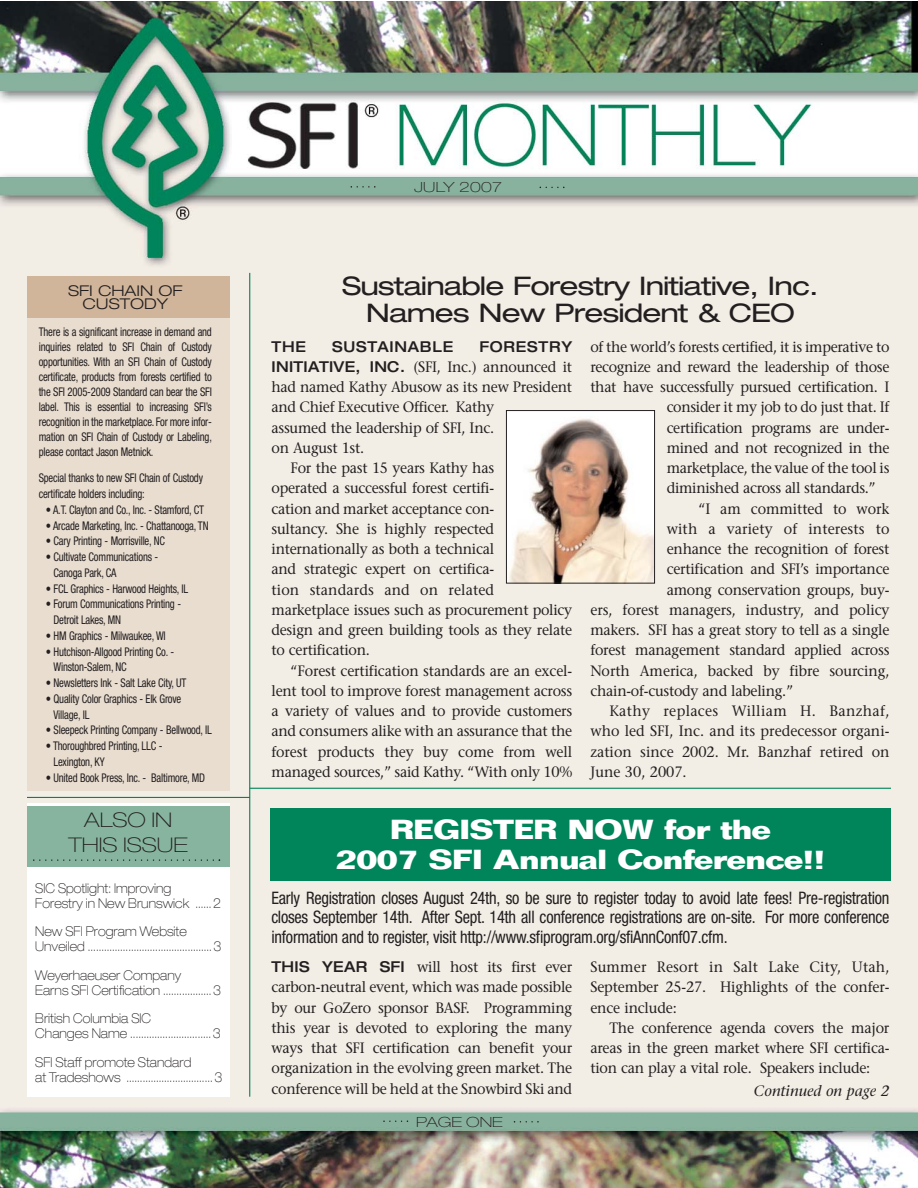
<style>
.page{position:relative;width:918px;height:1188px;background:#fff}
.page>*{position:absolute;margin:0;border:0;box-sizing:border-box;transform-origin:0 0}
.t1{font:700 27px/30px "Folio";letter-spacing:-.035em;color:#fff;text-align:center;scale:1.2 1}
.t2{font:expanded 25.65px/27px "Helvetica Neue";letter-spacing:-.035em;color:#231f20;text-align:center;scale:1.11 1}
.t3{font:100 expanded 20.25px/24.5px "Helvetica Neue";color:#231f20;text-align:center;scale:1.11 1}
.t4{font:condensed 17.25px/19.5px "Helvetica Neue";letter-spacing:-.015em;color:#231f20;text-align:justify;scale:.95 1}
.t5{font:15px/20.2px "Stone Serif";letter-spacing:-.015em;color:#231f20;text-align:justify;scale:.95 1}
.t6{font:15px "Stone Serif";letter-spacing:.005em;color:#231f20;scale:.95 1}
.t7{font:15px "Stone Serif";letter-spacing:.025em;color:#231f20;scale:.95 1}
.t8{font:500 expanded 15px "Helvetica Neue";letter-spacing:.05em;color:#231f20;scale:.95 1}
.t9{font:italic 15px "Stone Serif";color:#231f20}
.t10{font:300 expanded 14.85px/13.5px "Helvetica Neue";color:#231f20;text-align:center;scale:1.11 1}
.t11{font:100 expanded 14.1px "Helvetica Neue";letter-spacing:.02em;color:#231f20;scale:1.18 1}
.t12{font:100 expanded 14.1px "Helvetica Neue";color:#231f20;scale:1.18 1}
.t13{font:100 expanded 13.5px/15px "Helvetica Neue";color:#231f20;scale:.9 1}
.t14{font:condensed 12px/15px "Helvetica Neue";letter-spacing:-.02em;color:#231f20;scale:.89 1}
.s1{font-family:"Helvetica Neue";font-weight:500;font-stretch:expanded}
</style>
<div class="page">
<img style="left:0;top:2px;width:918px;height:1186px">
<svg style="left:351px;top:186px;width:25px;height:2px"></svg>
<svg style="left:540px;top:187px;width:25px;height:1px"></svg>
<svg style="left:383px;top:1120px;width:25px;height:2px"></svg>
<svg style="left:514px;top:1121px;width:25px;height:2px"></svg>
<div style="left:27px;top:803px;width:203px;height:294px;background:#fff"></div>
<div style="left:27px;top:806px;width:203px;height:60px;background:#86b49e"></div>
<hr style="left:27px;top:797px;width:223px;height:1px;background:#00845a">
<hr style="left:250px;top:788px;width:641px;height:1px;background:#00845a">
<svg style="left:33px;top:859px;width:187px;height:2px"></svg>
<div style="left:27px;top:299px;width:203px;height:492px;background:#e9ddd0"></div>
<div style="left:27px;top:276px;width:203px;height:41px;background:#d0b59b"></div>
<hr style="left:249px;top:273px;width:1px;height:824px;background:#00845a">
<div style="left:270px;top:809px;width:621px;height:72px;background:#00845a"></div>
<img style="left:508px;top:412px;width:145px;height:169px">
<div style="left:506px;top:410px;width:149px;height:173px;border:1px solid #231f20"></div>
<p class="t10" style="left:68px;top:285px;width:104px">SFI CHAIN OF<br>CUSTODY</p>
<p class="t14" style="left:39px;top:325px;width:196px;text-align:justify">There is a significant increase in demand and inquiries related to SFI Chain of Custody opportunities. With an SFI Chain of Custody certificate, products from forests certified to the SFI 2005-2009 Standard can bear the SFI label. This is essential to increasing SFI’s recognition in the marketplace. For more infor&shy;mation on SFI Chain of Custody or Labeling, please contact Jason Metnick.</p>
<p class="t14" style="left:39px;top:471px;width:186px;line-height:15.8px">Special thanks to new SFI Chain of Custody certificate holders including:</p>
<p class="t14" style="left:46px;top:503px;width:179px">• A.T. Clayton and Co., Inc. - Stamford, CT</p>
<p class="t14" style="left:46px;top:519px;width:184px">• Arcade Marketing, Inc. - Chattanooga, TN</p>
<p class="t14" style="left:46px;top:535px;width:135px">• Cary Printing - Morrisville, NC</p>
<p class="t14" style="left:54px;top:550px;width:119px;line-height:15.8px;text-indent:-8px">• Cultivate Communications -<br>Canoga Park, CA</p>
<p class="t14" style="left:46px;top:582px;width:161px">• FCL Graphics - Harwood Heights, IL</p>
<p class="t14" style="left:54px;top:597px;width:145px;line-height:15.8px;text-indent:-8px">• Forum Communications Printing -<br>Detroit Lakes, MN</p>
<p class="t14" style="left:46px;top:629px;width:136px">• HM Graphics - Milwaukee, WI</p>
<p class="t14" style="left:54px;top:645px;width:137px;line-height:15.8px;text-indent:-8px">• Hutchison-Allgood Printing Co. -<br>Winston-Salem, NC</p>
<p class="t14" style="left:46px;top:676px;width:159px">• Newsletters Ink - Salt Lake City, UT</p>
<p class="t14" style="left:54px;top:692px;width:145px;line-height:15.8px;text-indent:-8px">• Quality Color Graphics - Elk Grove<br>Village, IL</p>
<p class="t14" style="left:46px;top:724px;width:188px">• Sleepeck Printing Company - Bellwood, IL</p>
<p class="t14" style="left:54px;top:739px;width:124px;line-height:15.8px;text-indent:-8px">• Thoroughbred Printing, LLC -<br>Lexington, KY</p>
<p class="t14" style="left:46px;top:771px;width:180px">• United Book Press, Inc. - Baltimore, MD</p>
<h3 class="t3" style="left:68px;top:810px;width:109px">ALSO IN<br>THIS ISSUE</h3>
<p class="t13" style="left:35px;top:882px;width:208px">SIC Spotlight: Improving<br>Forestry in New Brunswick ...... 2</p>
<p class="t13" style="left:35px;top:925px;width:208px">New SFI Program Website<br>Unveiled .............................................. 3</p>
<p class="t13" style="left:35px;top:969px;width:208px">Weyerhaeuser Company<br>Earns SFI Certification .................. 3</p>
<p class="t13" style="left:35px;top:1012px;width:208px">British Columbia SIC<br>Changes Name .............................. 3</p>
<p class="t13" style="left:35px;top:1056px;width:209px">SFI Staff promote Standard<br>at Tradeshows ................................ 3</p>
<p class="t11" style="left:414px;top:182px;width:76px">JULY 2007</p>
<h2 class="t2" style="left:342px;top:274px;width:431px">Sustainable Forestry Initiative, Inc.<br>Names New President &amp; CEO</h2>
<p class="t8" style="left:271px;top:341px;width:38px">THE</p>
<p class="t8" style="left:332px;top:341px;width:129px">SUSTAINABLE</p>
<p class="t8" style="left:479px;top:341px;width:99px">FORESTRY</p>
<p class="t5" style="left:271px;top:358px;width:318px"><span class="s1">INITIATIVE, INC.</span> (SFI, Inc.) announced it</p>
<p class="t5" style="left:271px;top:378px;width:318px">had named Kathy Abusow as its new President</p>
<p class="t5" style="left:271px;top:399px;width:236px">and Chief Executive Officer. Kathy</p>
<p class="t5" style="left:271px;top:419px;width:236px">assumed the leadership of SFI, Inc.</p>
<p class="t5" style="left:271px;top:439px;width:99px">on August 1st.</p>
<p class="t5" style="left:291px;top:459px;width:216px">For the past 15 years Kathy has</p>
<p class="t5" style="left:271px;top:480px;width:236px">operated a successful forest certifi-</p>
<p class="t5" style="left:271px;top:500px;width:236px">cation and market acceptance con-</p>
<p class="t5" style="left:271px;top:520px;width:236px">sultancy. She is highly respected</p>
<p class="t5" style="left:271px;top:540px;width:236px">internationally as both a technical</p>
<p class="t5" style="left:271px;top:561px;width:236px">and strategic expert on certifica-</p>
<p class="t6" style="left:271px;top:584px;width:236px">tion standards and on related</p>
<p class="t5" style="left:271px;top:601px;width:318px">marketplace issues such as procurement policy</p>
<p class="t5" style="left:271px;top:621px;width:318px">design and green building tools as they relate</p>
<p class="t5" style="left:271px;top:642px;width:105px">to certification.</p>
<p class="t5" style="left:291px;top:662px;width:298px">“Forest certification standards are an excel-</p>
<p class="t5" style="left:271px;top:682px;width:318px">lent tool to improve forest management across</p>
<p class="t5" style="left:271px;top:702px;width:318px">a variety of values and to provide customers</p>
<p class="t5" style="left:271px;top:723px;width:318px">and consumers alike with an assurance that the</p>
<p class="t5" style="left:271px;top:743px;width:318px">forest products they buy come from well</p>
<p class="t5" style="left:271px;top:763px;width:318px">managed sources,” said Kathy. “With only 10%</p>
<p class="t5" style="left:590px;top:338px;width:316px">of the world’s forests certified, it is imperative to</p>
<p class="t5" style="left:590px;top:358px;width:316px">recognize and reward the leadership of those</p>
<p class="t5" style="left:590px;top:378px;width:316px">that have successfully pursued certification. I</p>
<p class="t5" style="left:667px;top:399px;width:236px">consider it my job to do just that. If</p>
<p class="t5" style="left:667px;top:419px;width:236px">certification programs are under-</p>
<p class="t5" style="left:667px;top:439px;width:236px">mined and not recognized in the</p>
<p class="t5" style="left:667px;top:459px;width:236px">marketplace, the value of the tool is</p>
<p class="t5" style="left:667px;top:480px;width:221px">diminished across all standards.”</p>
<p class="t5" style="left:698px;top:500px;width:203px">“I am committed to work</p>
<p class="t6" style="left:667px;top:523px;width:236px">with a variety of interests to</p>
<p class="t5" style="left:667px;top:540px;width:236px">enhance the recognition of forest</p>
<p class="t5" style="left:667px;top:561px;width:236px">certification and SFI’s importance</p>
<p class="t5" style="left:667px;top:581px;width:236px">among conservation groups, buy-</p>
<p class="t5" style="left:590px;top:601px;width:316px">ers, forest managers, industry, and policy</p>
<p class="t5" style="left:590px;top:621px;width:316px">makers. SFI has a great story to tell as a single</p>
<p class="t5" style="left:590px;top:642px;width:316px">forest management standard applied across</p>
<p class="t5" style="left:590px;top:662px;width:316px">North America, backed by fibre sourcing,</p>
<p class="t5" style="left:590px;top:682px;width:215px">chain-of-custody and labeling.”</p>
<p class="t7" style="left:609px;top:705px;width:296px">Kathy replaces William H. Banzhaf,</p>
<p class="t5" style="left:590px;top:723px;width:316px">who led SFI, Inc. and its predecessor organi-</p>
<p class="t5" style="left:590px;top:743px;width:316px">zation since 2002. Mr. Banzhaf retired on</p>
<p class="t5" style="left:590px;top:763px;width:103px">June 30, 2007.</p>
<h1 class="t1" style="left:336px;top:818px;width:410px">REGISTER NOW for the<br>2007 SFI Annual Conference!!</h1>
<p class="t4" style="left:271px;top:889px;width:652px">Early Registration closes August 24th, so be sure to register today to avoid late fees! Pre-registration closes September 14th. After Sept. 14th all conference registrations are on-site. For more conference information and to register, visit http://www.sfiprogram.org/sfiAnnConf07.cfm.</p>
<p class="t5" style="left:271px;top:958px;width:318px"><span class="s1">THIS YEAR SFI</span> will host its first ever carbon-neutral event, which was made possible by our GoZero sponsor BASF. Programming this year is devoted to exploring the many ways that SFI certification can benefit your organization in the evolving green market. The conference will be held at the Snowbird Ski and</p>
<p class="t5" style="left:590px;top:958px;width:316px">Summer Resort in Salt Lake City, Utah, September 25-27. Highlights of the confer&shy;ence include:</p>
<p class="t5" style="left:590px;top:1019px;width:316px;text-indent:19px">The conference agenda covers the major areas in the green market where SFI certifica&shy;tion can play a vital role. Speakers include:</p>
<p class="t9" style="left:754px;top:1085px;width:137px">Continued on page 2</p>
<p class="t12" style="left:416px;top:1117px;width:75px">PAGE ONE</p>
</div>
